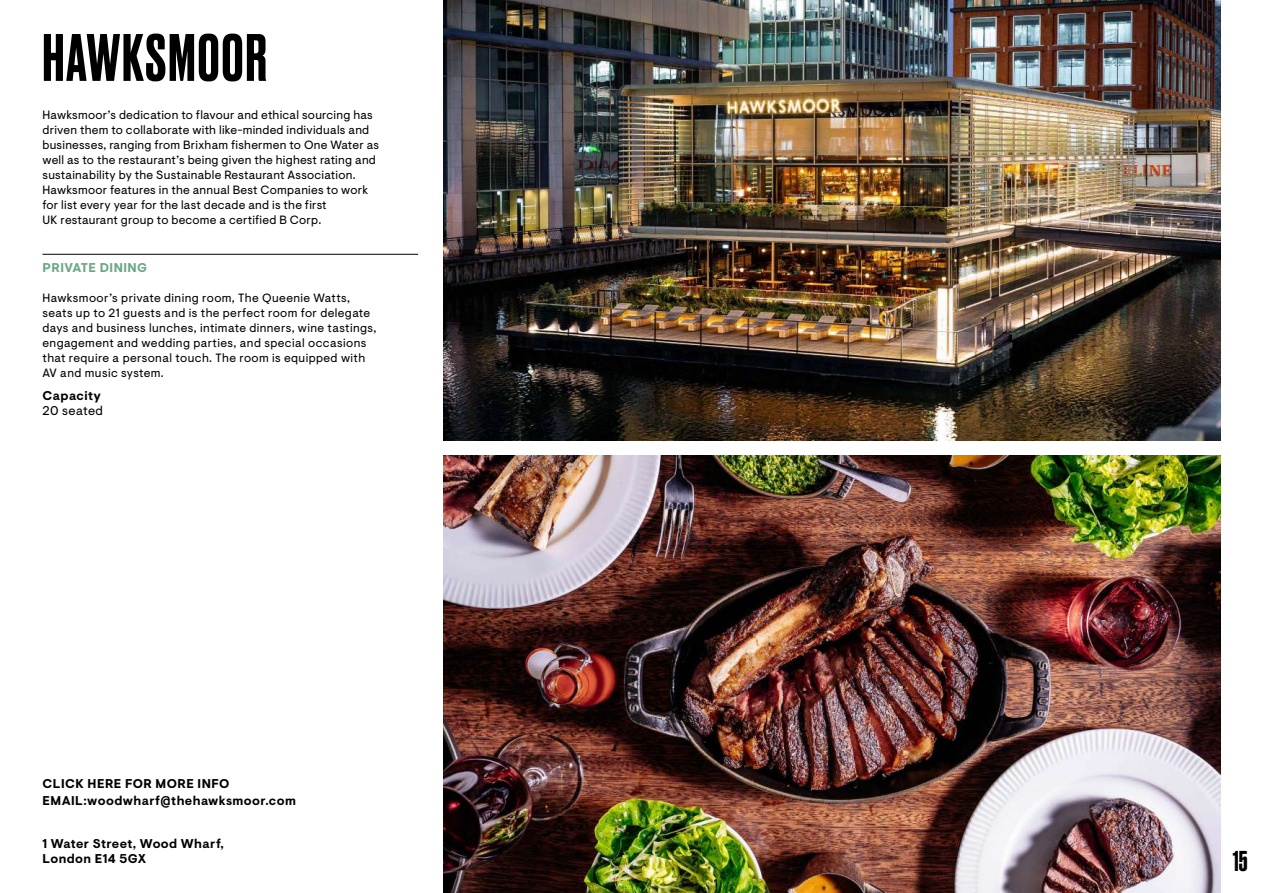
<style>
.page{position:relative;width:1263px;height:893px;background:#fff}
.page>*{position:absolute;margin:0;border:0;box-sizing:border-box;transform-origin:0 0}
.t1{font:500 63px "Druk";letter-spacing:.035em;color:#000}
.t2{font:500 27px "Druk";color:#000}
.t3{font:700 12.75px/15px "Visuelt";letter-spacing:.035em;color:#000}
.t4{font:700 12.75px "Visuelt";letter-spacing:.035em;color:#6aa884}
.t5{font:12.75px "Visuelt";letter-spacing:.03em;color:#000}
.t6{font:12px/15px "Visuelt";letter-spacing:.02em;color:#000}
</style>
<div class="page">
<img style="left:444px;top:455px;width:776px;height:438px">
<img style="left:444px;top:0;width:776px;height:440px">
<hr style="left:43px;top:254px;width:375px;height:1px;background:#000">
<h1 class="t1" style="left:43px;top:14px;width:226px">HAWKSMOOR</h1>
<p class="t6" style="left:43px;top:108px;width:338px">Hawksmoor’s dedication to flavour and ethical sourcing has driven them to collaborate with like-minded individuals and businesses, ranging from Brixham fishermen to One Water as well as to the restaurant’s being given the highest rating and sustainability by the Sustainable Restaurant Association.<br>Hawksmoor features in the annual Best Companies to work for list every year for the last decade and is the first<br>UK restaurant group to become a certified B Corp.</p>
<p class="t4" style="left:43px;top:260px;width:106px">PRIVATE DINING</p>
<p class="t6" style="left:43px;top:290px;width:335px">Hawksmoor’s private dining room, The Queenie Watts, seats up to 21 guests and is the perfect room for delegate days and business lunches, intimate dinners, wine tastings, engagement and wedding parties, and special occasions that require a personal touch. The room is equipped with AV and music system.</p>
<p class="t3" style="left:43px;top:389px;width:60px">Capacity</p>
<p class="t5" style="left:43px;top:403px;width:62px">20 seated</p>
<p class="t3" style="left:43px;top:775px;width:255px;line-height:17px">CLICK HERE FOR MORE INFO<br>EMAIL:woodwharf@thehawksmoor.com</p>
<p class="t3" style="left:43px;top:837px;width:183px">1 Water Street, Wood Wharf,<br>London E14 5GX</p>
<h2 class="t2" style="left:1233px;top:842px;width:16px">15</h2>
</div>
